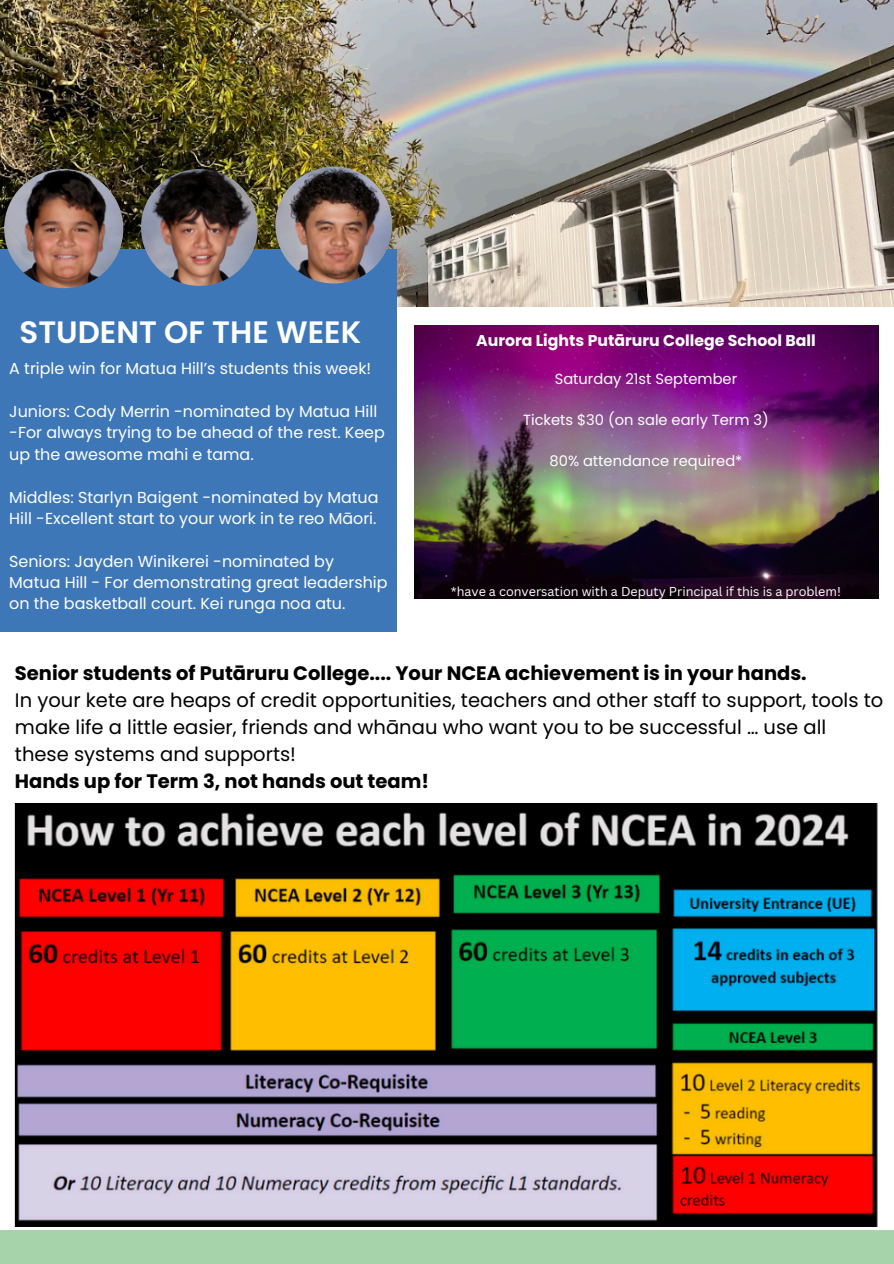
<style>
.page{position:relative;width:894px;height:1264px;background:#fff}
.page>*{position:absolute;margin:0;border:0;box-sizing:border-box;transform-origin:0 0}
.t1{font:600 30.9px "Poppins";color:#fff}
.t2{font:19.5px/27px "Poppins";color:#000}
.t3{font:15.9px/21.3px "Poppins";color:#fff}
.t4{font:700 15.75px "Poppins";color:#fff}
.t5{font:14.7px "Poppins";color:#fff}
.t6{font:12.6px "Canva Sans";color:#fff}
.s1{font-weight:700}
</style>
<div class="page">
<div style="left:0;top:1230px;width:893px;height:33px;background:#a7d3ab"></div>
<img style="left:0;top:0;width:893px;height:307px">
<div style="left:0;top:249px;width:396px;height:382px;background:#3e77b8"></div>
<img style="left:4px;top:169px;width:119px;height:119px;border-radius:50%">
<img style="left:275px;top:167px;width:117px;height:116px;border-radius:50%">
<img style="left:141px;top:169px;width:117px;height:117px;border-radius:50%">
<img style="left:15px;top:803px;width:862px;height:423px">
<img style="left:414px;top:325px;width:463px;height:273px">
<p class="t1" style="left:20px;top:311px;width:343px">STUDENT OF THE WEEK</p>
<h2 class="t3" style="left:9px;top:358px;width:363px">A triple win for Matua Hill’s students this week!</h2>
<h3 class="t3" style="left:9px;top:401px;width:377px">Juniors: Cody Merrin -nominated by Matua Hill -For always trying to be ahead of the rest. Keep up the awesome mahi e tama.</h3>
<h3 class="t3" style="left:9px;top:486px;width:370px">Middles: Starlyn Baigent -nominated by Matua<br>Hill -Excellent start to your work in te reo Māori.</h3>
<p class="t3" style="left:9px;top:550px;width:380px">Seniors: Jayden Winikerei -nominated by<br>Matua Hill - For demonstrating great leadership on the basketball court. Kei runga noa atu.</p>
<p class="t4" style="left:476px;top:330px;width:341px">Aurora Lights Putāruru College School Ball</p>
<p class="t5" style="left:554px;top:369px;width:184px">Saturday 21st September</p>
<p class="t5" style="left:523px;top:409px;width:247px">Tickets $30 (on sale early Term 3)</p>
<h4 class="t5" style="left:549px;top:450px;width:194px">80% attendance required*</h4>
<p class="t6" style="left:450px;top:582px;width:391px">*have a conversation with a Deputy Principal if this is a problem!</p>
<p class="t2" style="left:15px;top:660px;width:869px"><span class="s1">Senior students of Putāruru College.... Your NCEA achievement is in your hands.<br></span>In your kete are heaps of credit opportunities, teachers and other staff to support, tools to make life a little easier, friends and whānau who want you to be successful … use all these systems and supports!<br><span class="s1">Hands up for Term 3, not hands out team!</span></p>
</div>
